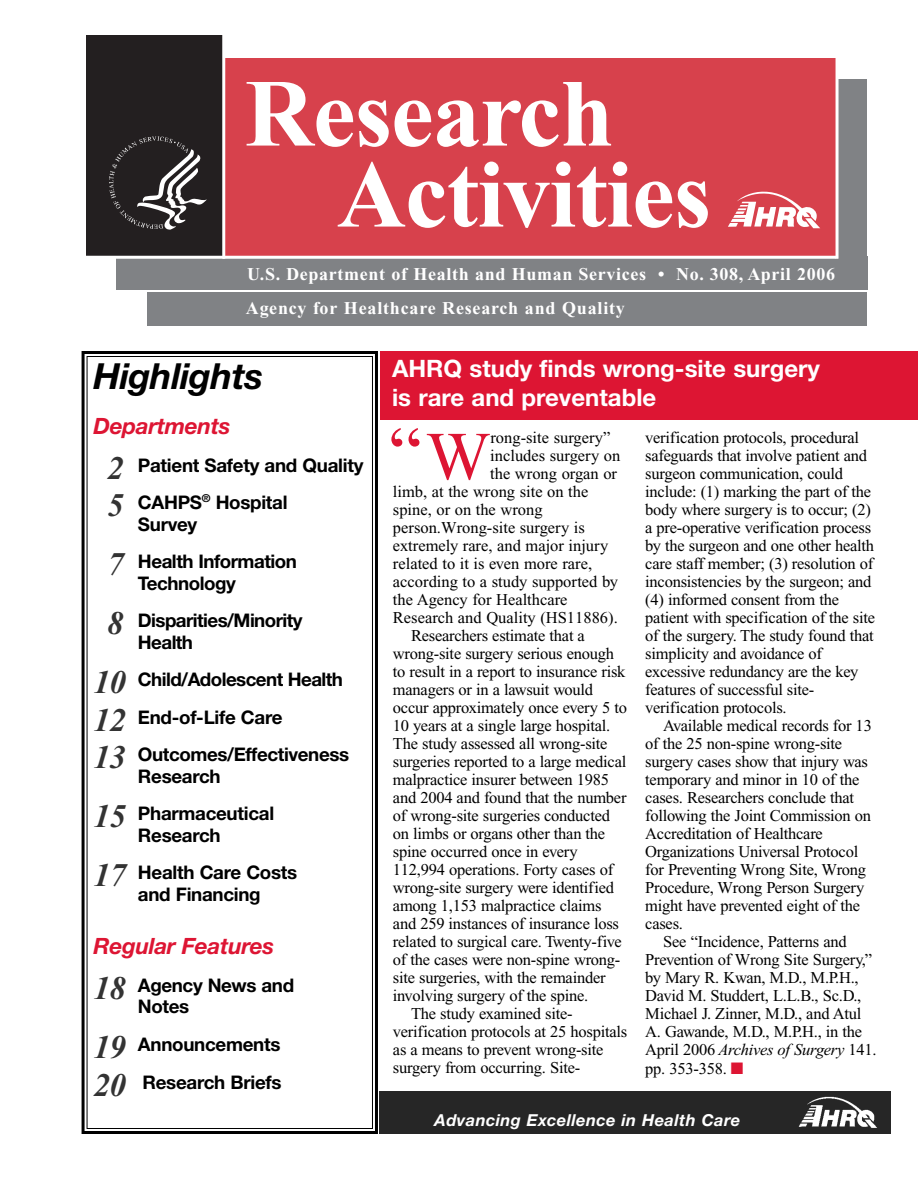
<style>
.page{position:relative;width:918px;height:1188px;background:#fff}
.page>*{position:absolute;margin:0;border:0;box-sizing:border-box;transform-origin:0 0}
.t1{font:700 96px/81px "Times New Roman";letter-spacing:-.01em;color:#fff}
.t2{font:73.5px "Times";color:#dd1533}
.t3{font:italic 700 36px "Helvetica Neue";letter-spacing:-.015em;color:#000}
.t4{font:700 24px/28.8px "Helvetica Neue";color:#fff}
.t5{font:italic 700 22.5px "Helvetica Neue";letter-spacing:-.015em;color:#dd1533}
.t6{font:700 18.75px/37.7px "Helvetica Neue";letter-spacing:-.015em;color:#000}
.t7{font:700 18px/33.8px "Times New Roman";letter-spacing:.035em;color:#fff}
.t8{font:16.5px/18px "Times";letter-spacing:-.015em;color:#000}
.t9{font:italic 700 16.5px "Helvetica Neue";letter-spacing:.025em;color:#fff}
.t10{font:italic 16.5px "Times";letter-spacing:-.015em;color:#000}
.s1{font-family:"Times";font-style:italic;font-size:33px;color:#333}
.s2{font-size:68.25px}
.s3{font-style:normal}
.s4{color:#dd1533}
</style>
<div class="page">
<div style="left:116px;top:256px;width:751px;height:34px;background:#808285"></div>
<div style="left:834px;top:79px;width:33px;height:211px;background:#808285"></div>
<div style="left:148px;top:293px;width:719px;height:33px;background:#808285"></div>
<div style="left:225px;top:58px;width:611px;height:199px;background:#d7414c"></div>
<div style="left:87px;top:35px;width:136px;height:222px;background:#231f20"></div>
<hr style="left:76px;top:256px;width:760px;height:3px;background:#fff">
<hr style="left:836px;top:54px;width:3px;height:205px;background:#fff">
<hr style="left:222px;top:29px;width:3px;height:230px;background:#fff">
<svg style="left:109px;top:136px;width:98px;height:94px"></svg>
<svg style="left:728px;top:191px;width:92px;height:37px"></svg>
<div style="left:82px;top:351px;width:296px;height:783px;border:3px solid #000"></div>
<div style="left:380px;top:1091px;width:511px;height:43px;background:#262626"></div>
<img style="left:798px;top:1096px;width:79px;height:32px">
<div style="left:380px;top:351px;width:538px;height:69px;background:#dd1533"></div>
<h1 class="t1" style="left:337px;top:84px;width:376px;text-indent:-92px">Research<br>Activities</h1>
<p class="t7" style="left:246px;top:259px;width:591px">U.S. Department of Health and Human Services • No. 308, April 2006<br>Agency for Healthcare Research and Quality</p>
<h3 class="t3" style="left:94px;top:363px;width:171px">Highlights</h3>
<h3 class="t5" style="left:94px;top:418px;width:139px">Departments</h3>
<p class="t6" style="left:107px;top:448px;width:258px"><span class="s1">2</span> Patient Safety and Quality<br><span class="s1">5</span> CAHPS<sup>®</sup> Hospital</p>
<p class="t6" style="left:107px;top:507px;width:192px;text-indent:31px">Survey<br><span class="s1">7</span> Health Information</p>
<p class="t6" style="left:107px;top:566px;width:197px;text-indent:31px">Technology<br><span class="s1">8</span> Disparities/Minority</p>
<p class="t6" style="left:94px;top:625px;width:257px;text-indent:44px">Health<br><span class="s1">10</span> Child/Adolescent Health<br><span class="s1">12</span> End-of-Life Care<br><span class="s1">13</span> Outcomes/Effectiveness</p>
<p class="t6" style="left:94px;top:759px;width:182px;text-align:center">Research<br><span class="s1">15</span> Pharmaceutical</p>
<p class="t6" style="left:94px;top:818px;width:205px;text-indent:44px">Research<br><span class="s1">17</span> Health Care Costs</p>
<p class="t6" style="left:138px;top:877px;width:124px">and Financing</p>
<h3 class="t5" style="left:94px;top:938px;width:182px">Regular Features</h3>
<p class="t6" style="left:138px;top:976px;width:158px;line-height:21.3px;text-indent:-44px"><span class="s1">18</span> Agency News and<br>Notes</p>
<p class="t6" style="left:94px;top:1027px;width:189px"><span class="s1">19</span> Announcements<br><span class="s1">20</span> Research Briefs</p>
<h3 class="t4" style="left:392px;top:356px;width:430px">AHRQ study finds wrong-site surgery is rare and preventable</h3>
<h2 class="t2" style="left:389px;top:427px;width:103px">“<span class="s2">W</span></h2>
<p class="t8" style="left:490px;top:430px;width:122px">rong-site surgery”</p>
<p class="t8" style="left:490px;top:448px;width:132px">includes surgery on</p>
<p class="t8" style="left:490px;top:466px;width:128px">the wrong organ or</p>
<p class="t8" style="left:393px;top:484px;width:197px">limb, at the wrong site on the</p>
<p class="t8" style="left:393px;top:502px;width:151px">spine, or on the wrong</p>
<p class="t8" style="left:393px;top:520px;width:193px">person.Wrong-site surgery is</p>
<p class="t8" style="left:393px;top:538px;width:217px">extremely rare, and major injury</p>
<p class="t8" style="left:393px;top:556px;width:201px">related to it is even more rare,</p>
<p class="t8" style="left:393px;top:574px;width:227px">according to a study supported by</p>
<p class="t8" style="left:393px;top:592px;width:176px">the Agency for Healthcare</p>
<p class="t8" style="left:393px;top:610px;width:226px">Research and Quality (HS11886).</p>
<p class="t8" style="left:411px;top:628px;width:175px">Researchers estimate that a</p>
<p class="t8" style="left:393px;top:646px;width:223px">wrong-site surgery serious enough</p>
<p class="t8" style="left:393px;top:664px;width:234px">to result in a report to insurance risk</p>
<p class="t8" style="left:393px;top:682px;width:202px">managers or in a lawsuit would</p>
<p class="t8" style="left:393px;top:700px;width:236px">occur approximately once every 5 to</p>
<p class="t8" style="left:393px;top:718px;width:219px">10 years at a single large hospital.</p>
<p class="t8" style="left:393px;top:736px;width:216px">The study assessed all wrong-site</p>
<p class="t8" style="left:393px;top:754px;width:235px">surgeries reported to a large medical</p>
<p class="t8" style="left:393px;top:772px;width:218px">malpractice insurer between 1985</p>
<p class="t8" style="left:393px;top:790px;width:235px">and 2004 and found that the number</p>
<p class="t8" style="left:393px;top:808px;width:219px">of wrong-site surgeries conducted</p>
<p class="t8" style="left:393px;top:826px;width:214px">on limbs or organs other than the</p>
<p class="t8" style="left:393px;top:844px;width:186px">spine occurred once in every</p>
<p class="t8" style="left:393px;top:862px;width:222px">112,994 operations. Forty cases of</p>
<p class="t8" style="left:393px;top:880px;width:223px">wrong-site surgery were identified</p>
<p class="t8" style="left:393px;top:898px;width:210px">among 1,153 malpractice claims</p>
<p class="t8" style="left:393px;top:916px;width:227px">and 259 instances of insurance loss</p>
<p class="t8" style="left:393px;top:934px;width:230px">related to surgical care. Twenty-five</p>
<p class="t8" style="left:393px;top:952px;width:229px">of the cases were non-spine wrong-</p>
<p class="t8" style="left:393px;top:970px;width:214px">site surgeries, with the remainder</p>
<p class="t8" style="left:393px;top:988px;width:197px">involving surgery of the spine.</p>
<p class="t8" style="left:411px;top:1006px;width:163px">The study examined site-</p>
<p class="t8" style="left:393px;top:1024px;width:236px">verification protocols at 25 hospitals</p>
<p class="t8" style="left:393px;top:1042px;width:212px">as a means to prevent wrong-site</p>
<p class="t8" style="left:393px;top:1060px;width:189px">surgery from occurring. Site-</p>
<p class="t8" style="left:645px;top:430px;width:231px">verification protocols, procedural safeguards that involve patient and surgeon communication, could include: (1) marking the part of the body where surgery is to occur; (2) a pre-operative verification process by the surgeon and one other health care staff member; (3) resolution of inconsistencies by the surgeon; and (4) informed consent from the patient with specification of the site of the surgery. The study found that simplicity and avoidance of excessive redundancy are the key features of successful site&shy;verification protocols.</p>
<p class="t8" style="left:663px;top:718px;width:210px">Available medical records for 13</p>
<p class="t8" style="left:645px;top:736px;width:199px">of the 25 non-spine wrong-site</p>
<p class="t8" style="left:645px;top:754px;width:224px">surgery cases show that injury was</p>
<p class="t8" style="left:645px;top:772px;width:216px">temporary and minor in 10 of the</p>
<p class="t8" style="left:645px;top:790px;width:210px">cases. Researchers conclude that</p>
<p class="t8" style="left:645px;top:808px;width:227px">following the Joint Commission on</p>
<p class="t8" style="left:645px;top:826px;width:179px">Accreditation of Healthcare</p>
<p class="t8" style="left:645px;top:844px;width:214px">Organizations Universal Protocol</p>
<p class="t8" style="left:645px;top:862px;width:222px">for Preventing Wrong Site, Wrong</p>
<p class="t8" style="left:645px;top:880px;width:221px">Procedure, Wrong Person Surgery</p>
<p class="t8" style="left:645px;top:898px;width:216px">might have prevented eight of the</p>
<p class="t8" style="left:645px;top:916px;width:39px">cases.</p>
<p class="t8" style="left:663px;top:934px;width:185px">See “Incidence, Patterns and</p>
<p class="t8" style="left:645px;top:952px;width:228px">Prevention of Wrong Site Surgery,”</p>
<p class="t8" style="left:645px;top:970px;width:215px">by Mary R. Kwan, M.D., M.P.H.,</p>
<p class="t8" style="left:645px;top:988px;width:218px">David M. Studdert, L.L.B., Sc.D.,</p>
<p class="t8" style="left:645px;top:1006px;width:218px">Michael J. Zinner, M.D., and Atul</p>
<p class="t8" style="left:645px;top:1024px;width:218px">A. Gawande, M.D., M.P.H., in the</p>
<p class="t10" style="left:645px;top:1044px;width:233px"><span class="s3">April 2006</span> Archives of Surgery <span class="s3">141.</span></p>
<p class="t8" style="left:645px;top:1061px;width:100px">pp. 353-358. <span class="s4">■</span></p>
<p class="t9" style="left:435px;top:1114px;width:307px">Advancing Excellence in Health Care</p>
</div>
